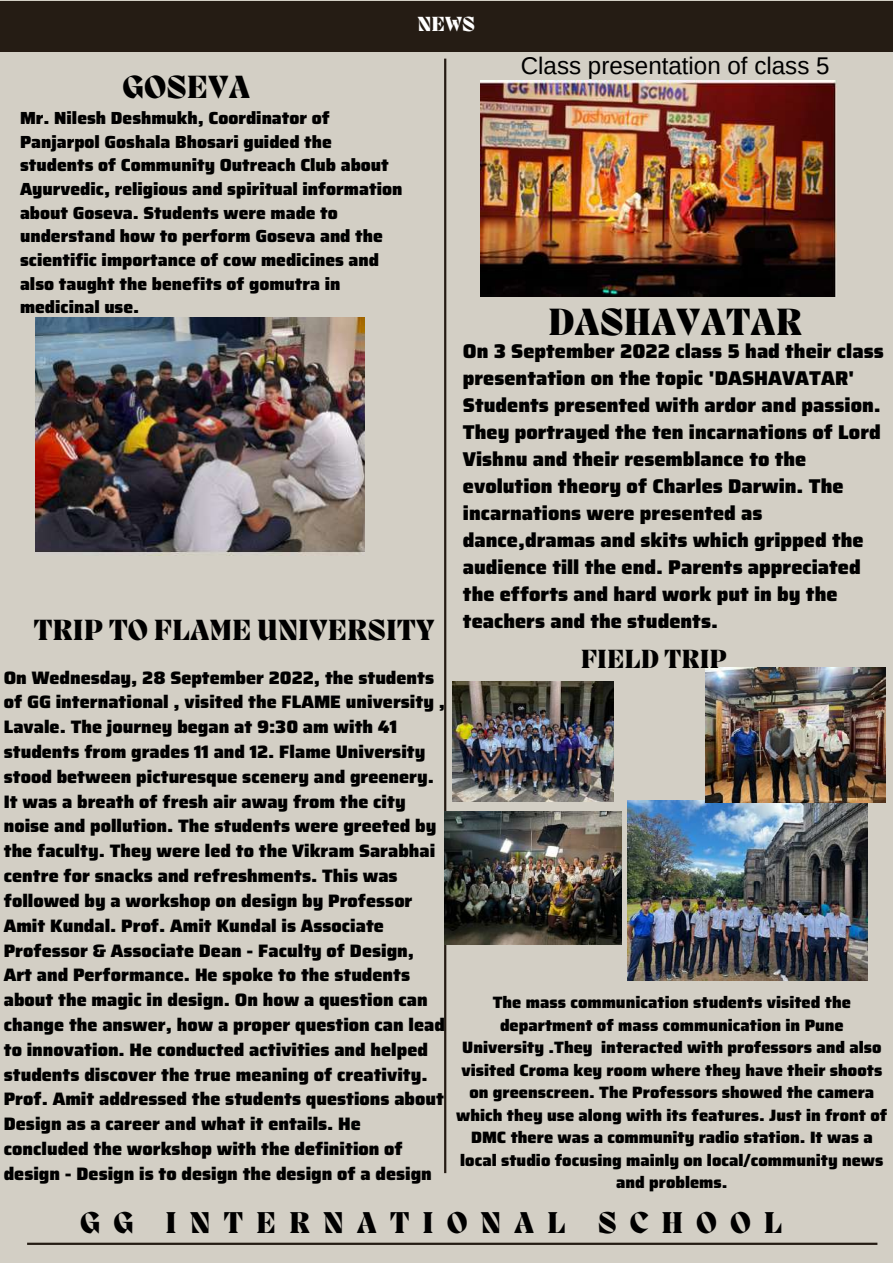
<style>
.page{position:relative;width:893px;height:1264px;background:#fff}
.page>*{position:absolute;margin:0;border:0;box-sizing:border-box;transform-origin:0 0}
.t1{font:800 39px "Migra";color:#000}
.t2{font:800 33px "Migra";color:#000}
.t3{font:800 30.9px "Migra";letter-spacing:.42em;color:#000}
.t4{font:800 30px "Migra";color:#000}
.t5{font:800 27px "Migra";color:#000}
.t6{font:24.15px "Arimo";color:#000}
.t7{font:800 21px "Migra";color:#fff}
.t8{font:900 19.95px/27px "Saira";color:#000}
.t9{font:900 18px/24.8px "Saira";color:#000}
.t10{font:900 17.55px/23.5px "Saira";color:#000}
.t11{font:900 16.5px/22.5px "Saira";color:#000;text-align:center}
</style>
<div class="page">
<div style="left:0;top:0;width:892px;height:1262px;background:#d3cfc5"></div>
<hr style="left:444px;top:59px;width:2px;height:1114px;background:#251c14">
<div style="left:0;top:1px;width:892px;height:51px;background:#251c14"></div>
<img style="left:480px;top:81px;width:356px;height:216px">
<img style="left:35px;top:317px;width:330px;height:238px">
<hr style="left:27px;top:1242px;width:850px;height:2px;background:#251c14">
<img style="left:452px;top:681px;width:161px;height:120px">
<img style="left:627px;top:800px;width:240px;height:180px">
<img style="left:705px;top:667px;width:180px;height:135px">
<img style="left:444px;top:811px;width:177px;height:133px">
<p class="t7" style="left:417px;top:14px;width:59px">NEWS</p>
<h2 class="t2" style="left:123px;top:71px;width:129px">GOSEVA</h2>
<p class="t10" style="left:20px;top:106px;width:384px">Mr. Nilesh Deshmukh, Coordinator of Panjarpol Goshala Bhosari guided the students of Community Outreach Club about Ayurvedic, religious and spiritual information about Goseva. Students were made to understand how to perform Goseva and the scientific importance of cow medicines and also taught the benefits of gomutra in medicinal use.</p>
<h3 class="t4" style="left:33px;top:616px;width:402px">TRIP TO FLAME UNIVERSITY</h3>
<p class="t9" style="left:4px;top:665px;width:442px">On Wednesday, 28 September 2022, the students of GG international , visited the FLAME university , Lavale. The journey began at 9:30 am with 41 students from grades 11 and 12. Flame University stood between picturesque scenery and greenery.<br>It was a breath of fresh air away from the city noise and pollution. The students were greeted by the faculty. They were led to the Vikram Sarabhai centre for snacks and refreshments. This was followed by a workshop on design by Professor Amit Kundal. Prof. Amit Kundal is Associate Professor &amp; Associate Dean - Faculty of Design, Art and Performance. He spoke to the students about the magic in design. On how a question can change the answer, how a proper question can lead to innovation. He conducted activities and helped students discover the true meaning of creativity.<br>Prof. Amit addressed the students questions about Design as a career and what it entails. He concluded the workshop with the definition of design - Design is to design the design of a design</p>
<h3 class="t6" style="left:521px;top:52px;width:310px">Class presentation of class 5</h3>
<h1 class="t1" style="left:548px;top:303px;width:255px">DASHAVATAR</h1>
<p class="t8" style="left:463px;top:338px;width:422px">On 3 September 2022 class 5 had their class presentation on the topic 'DASHAVATAR' Students presented with ardor and passion.<br>They portrayed the ten incarnations of Lord Vishnu and their resemblance to the evolution theory of Charles Darwin. The incarnations were presented as dance,dramas and skits which gripped the audience till the end. Parents appreciated the efforts and hard work put in by the teachers and the students.</p>
<h3 class="t5" style="left:580px;top:646px;width:147px">FIELD TRIP</h3>
<p class="t11" style="left:456px;top:991px;width:432px">The mass communication students visited the department of mass communication in Pune<br>University .They interacted with professors and also visited Croma key room where they have their shoots on greenscreen. The Professors showed the camera which they use along with its features. Just in front of DMC there was a community radio station. It was a local studio focusing mainly on local/community news and problems.</p>
<h3 class="t3" style="left:80px;top:1208px;width:704px">GG INTERNATIONAL SCHOOL</h3>
</div>
